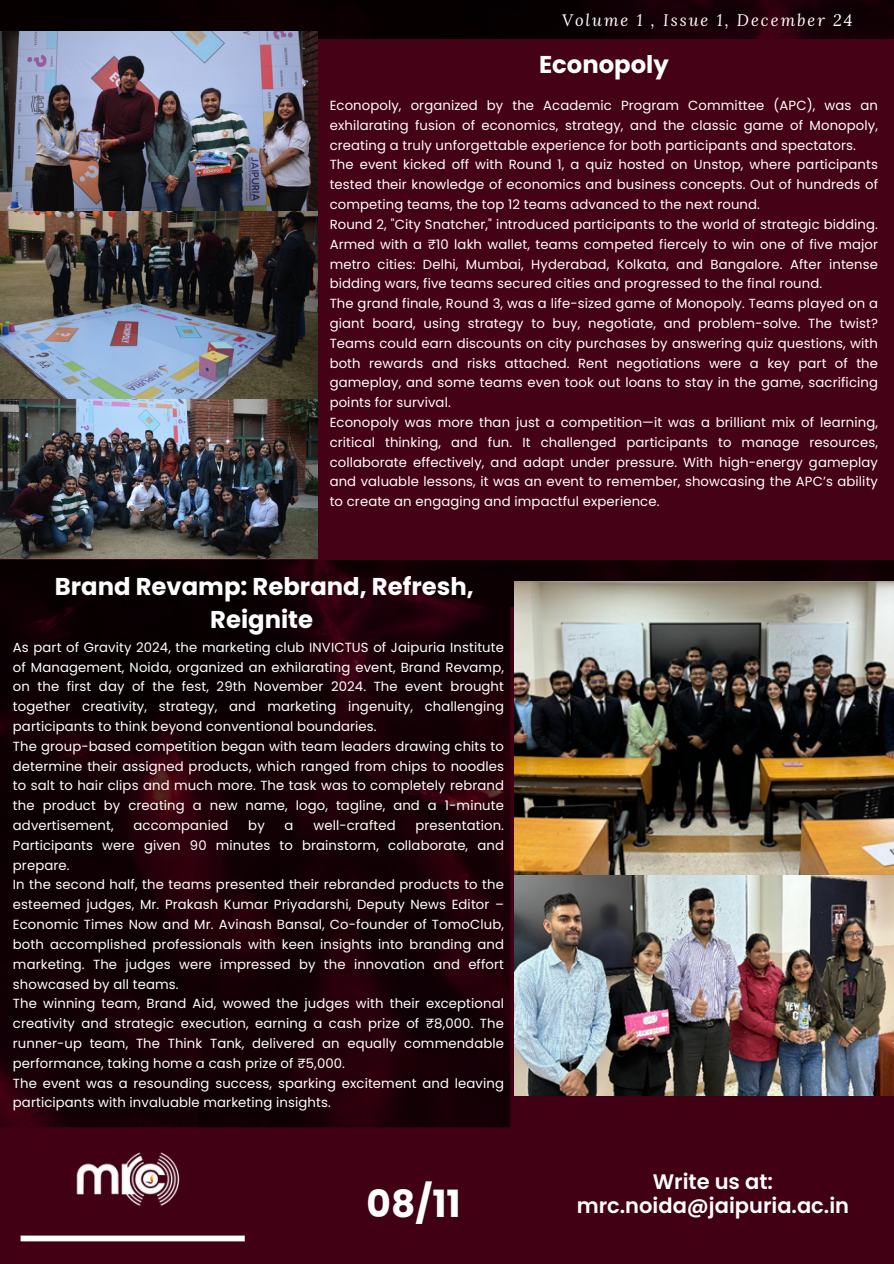
<style>
.page{position:relative;width:894px;height:1264px;background:#fff}
.page>*{position:absolute;margin:0;border:0;box-sizing:border-box;transform-origin:0 0}
.t1{font:700 37.5px "Poppins";color:#fff}
.t2{font:700 24.3px/33.8px "Poppins";color:#fff;text-align:center}
.t3{font:600 21px/24.8px "Poppins";color:#fff;text-align:center}
.t4{font:italic 16.5px "Lora";letter-spacing:.12em;color:#fff}
.t5{font:13.2px/19.8px "Poppins";letter-spacing:.01em;color:#fff;text-align:justify}
</style>
<div class="page">
<img style="left:0;top:0;width:893px;height:599px">
<img style="left:0;top:599px;width:893px;height:664px">
<img style="left:62px;top:1113px;width:129px;height:130px">
<div style="left:324px;top:39px;width:569px;height:520px;background:#450116"></div>
<div style="left:0;top:39px;width:324px;height:520px;background:linear-gradient(to bottom,#450116,#450116)"></div>
<img style="left:0;top:31px;width:317px;height:180px">
<img style="left:0;top:211px;width:317px;height:347px">
<img style="left:515px;top:582px;width:378px;height:513px">
<p class="t4" style="left:562px;top:9px;width:292px">Volume 1 , Issue 1, December 24</p>
<p class="t2" style="left:539px;top:47px;width:131px">Econopoly</p>
<p class="t5" style="left:329px;top:95px;width:549px">Econopoly, organized by the Academic Program Committee (APC), was an exhilarating fusion of economics, strategy, and the classic game of Monopoly, creating a truly unforgettable experience for both participants and spectators.</p>
<p class="t5" style="left:329px;top:155px;width:549px">The event kicked off with Round 1, a quiz hosted on Unstop, where participants tested their knowledge of economics and business concepts. Out of hundreds of competing teams, the top 12 teams advanced to the next round.</p>
<p class="t5" style="left:329px;top:214px;width:549px">Round 2, "City Snatcher," introduced participants to the world of strategic bidding.<br>Armed with a ₹10 lakh wallet, teams competed fiercely to win one of five major metro cities: Delhi, Mumbai, Hyderabad, Kolkata, and Bangalore. After intense bidding wars, five teams secured cities and progressed to the final round.</p>
<p class="t5" style="left:329px;top:293px;width:549px">The grand finale, Round 3, was a life-sized game of Monopoly. Teams played on a giant board, using strategy to buy, negotiate, and problem-solve. The twist?<br>Teams could earn discounts on city purchases by answering quiz questions, with both rewards and risks attached. Rent negotiations were a key part of the gameplay, and some teams even took out loans to stay in the game, sacrificing points for survival.</p>
<p class="t5" style="left:329px;top:412px;width:549px">Econopoly was more than just a competition—it was a brilliant mix of learning, critical thinking, and fun. It challenged participants to manage resources, collaborate effectively, and adapt under pressure. With high-energy gameplay and valuable lessons, it was an event to remember, showcasing the APC’s ability to create an engaging and impactful experience.</p>
<h2 class="t2" style="left:55px;top:569px;width:420px">Brand Revamp: Rebrand, Refresh,<br>Reignite</h2>
<h2 class="t5" style="left:13px;top:637px;width:492px">As part of Gravity 2024, the marketing club INVICTUS of Jaipuria Institute of Management, Noida, organized an exhilarating event, Brand Revamp, on the first day of the fest, 29th November 2024. The event brought together creativity, strategy, and marketing ingenuity, challenging participants to think beyond conventional boundaries.</h2>
<p class="t5" style="left:13px;top:736px;width:492px">The group-based competition began with team leaders drawing chits to determine their assigned products, which ranged from chips to noodles to salt to hair clips and much more. The task was to completely rebrand the product by creating a new name, logo, tagline, and a 1-minute advertisement,</p>
<p class="t5" style="left:133px;top:815px;width:96px">accompanied</p>
<p class="t5" style="left:248px;top:815px;width:18px">by</p>
<p class="t5" style="left:284px;top:815px;width:10px">a</p>
<p class="t5" style="left:313px;top:815px;width:84px">well-crafted</p>
<p class="t5" style="left:13px;top:815px;width:492px;text-indent:402px">presentation.<br>Participants were given 90 minutes to brainstorm, collaborate, and prepare.</p>
<p class="t5" style="left:13px;top:875px;width:492px">In the second half, the teams presented their rebranded products to the esteemed judges, Mr. Prakash Kumar Priyadarshi, Deputy News Editor – Economic Times Now and Mr. Avinash Bansal, Co-founder of TomoClub, both accomplished professionals with keen insights into branding and marketing. The judges were impressed by the innovation and effort showcased by all teams.</p>
<p class="t5" style="left:13px;top:993px;width:492px">The winning team, Brand Aid, wowed the judges with their exceptional creativity and strategic execution, earning a cash prize of ₹8,000. The runner-up team, The Think Tank, delivered an equally commendable performance, taking home a cash prize of ₹5,000.</p>
<p class="t5" style="left:13px;top:1073px;width:492px">The event was a resounding success, sparking excitement and leaving participants with invaluable marketing insights.</p>
<h4 class="t1" style="left:366px;top:1177px;width:95px">08/11</h4>
<p class="t3" style="left:576px;top:1168px;width:274px">Write us at: mrc.noida@jaipuria.ac.in</p>
</div>
